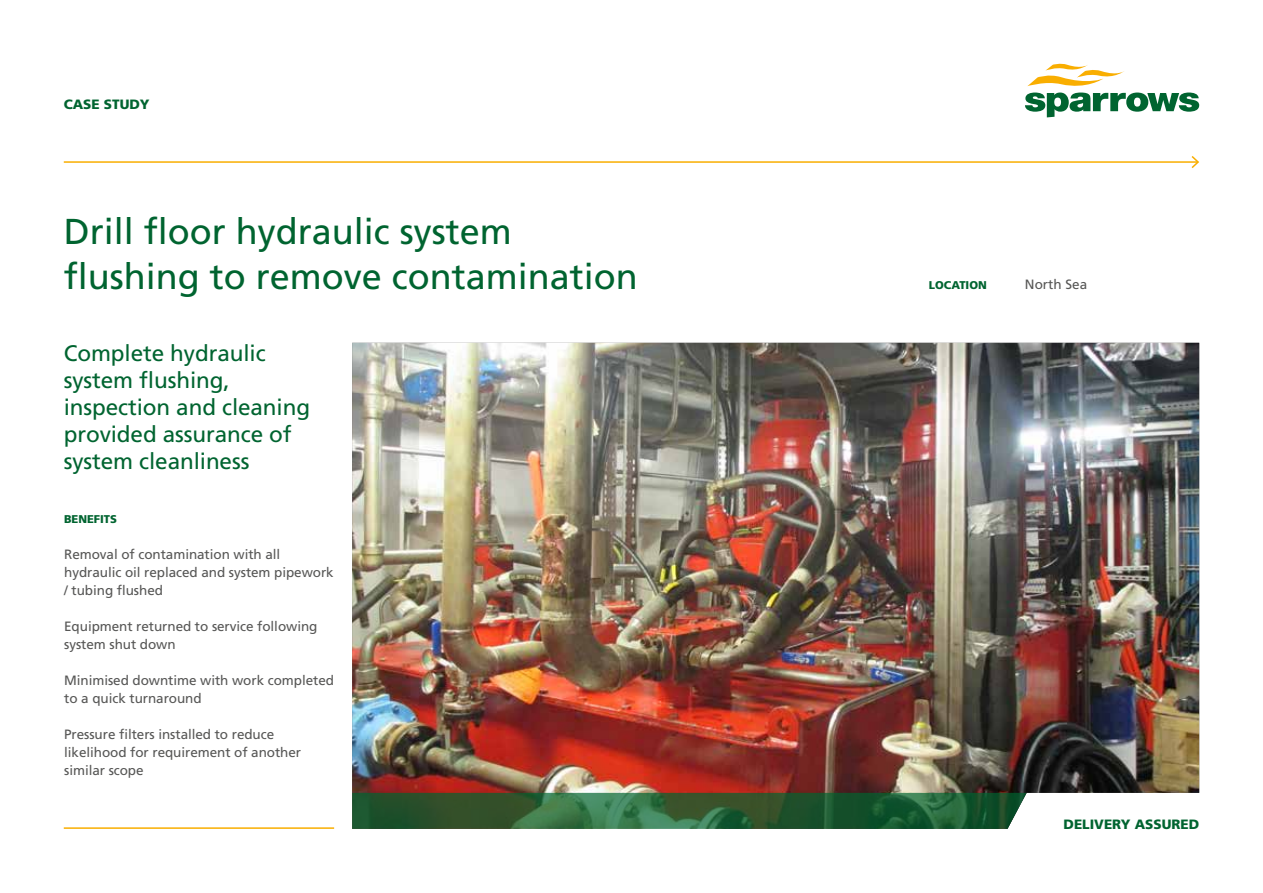
<style>
.page{position:relative;width:1263px;height:893px;background:#fff}
.page>*{position:absolute;margin:0;border:0;box-sizing:border-box;transform-origin:0 0}
.t1{font:36px/45px "Frutiger LT Std";color:#006430}
.t2{font:22.5px/27px "Frutiger LT Std";letter-spacing:-.005em;color:#006430}
.t3{font:13.5px/18px "Frutiger LT Std";letter-spacing:-.005em;color:#575756}
.t4{font:900 13.5px "Frutiger LT Std";color:#006430}
.t5{font:900 11.25px "Frutiger LT Std";letter-spacing:-.005em;color:#006430}
</style>
<div class="page">
<svg style="left:1025px;top:63px;width:174px;height:54px"></svg>
<hr style="left:64px;top:161px;width:1134px;height:2px;background:#f9ae00">
<svg style="left:1190px;top:156px;width:9px;height:12px"></svg>
<hr style="left:64px;top:827px;width:270px;height:2px;background:#f9ae00">
<img style="left:352px;top:343px;width:847px;height:451px">
<svg style="left:352px;top:793px;width:674px;height:36px;background:#2d5f38"></svg>
<p class="t4" style="left:64px;top:96px;width:87px">CASE STUDY</p>
<h1 class="t1" style="left:64px;top:209px;width:576px">Drill floor hydraulic system flushing to remove contamination</h1>
<h2 class="t2" style="left:64px;top:340px;width:248px">Complete hydraulic system flushing, inspection and cleaning provided assurance of system cleanliness</h2>
<p class="t5" style="left:64px;top:512px;width:54px">BENEFITS</p>
<p class="t3" style="left:64px;top:545px;width:271px">Removal of contamination with all hydraulic oil replaced and system pipework / tubing flushed</p>
<p class="t3" style="left:64px;top:617px;width:255px">Equipment returned to service following system shut down</p>
<p class="t3" style="left:64px;top:671px;width:271px">Minimised downtime with work completed to a quick turnaround</p>
<p class="t3" style="left:64px;top:725px;width:238px">Pressure filters installed to reduce likelihood for requirement of another similar scope</p>
<p class="t5" style="left:929px;top:278px;width:60px">LOCATION</p>
<p class="t3" style="left:1025px;top:275px;width:64px">North Sea</p>
<p class="t4" style="left:1063px;top:816px;width:137px">DELIVERY ASSURED</p>
</div>
